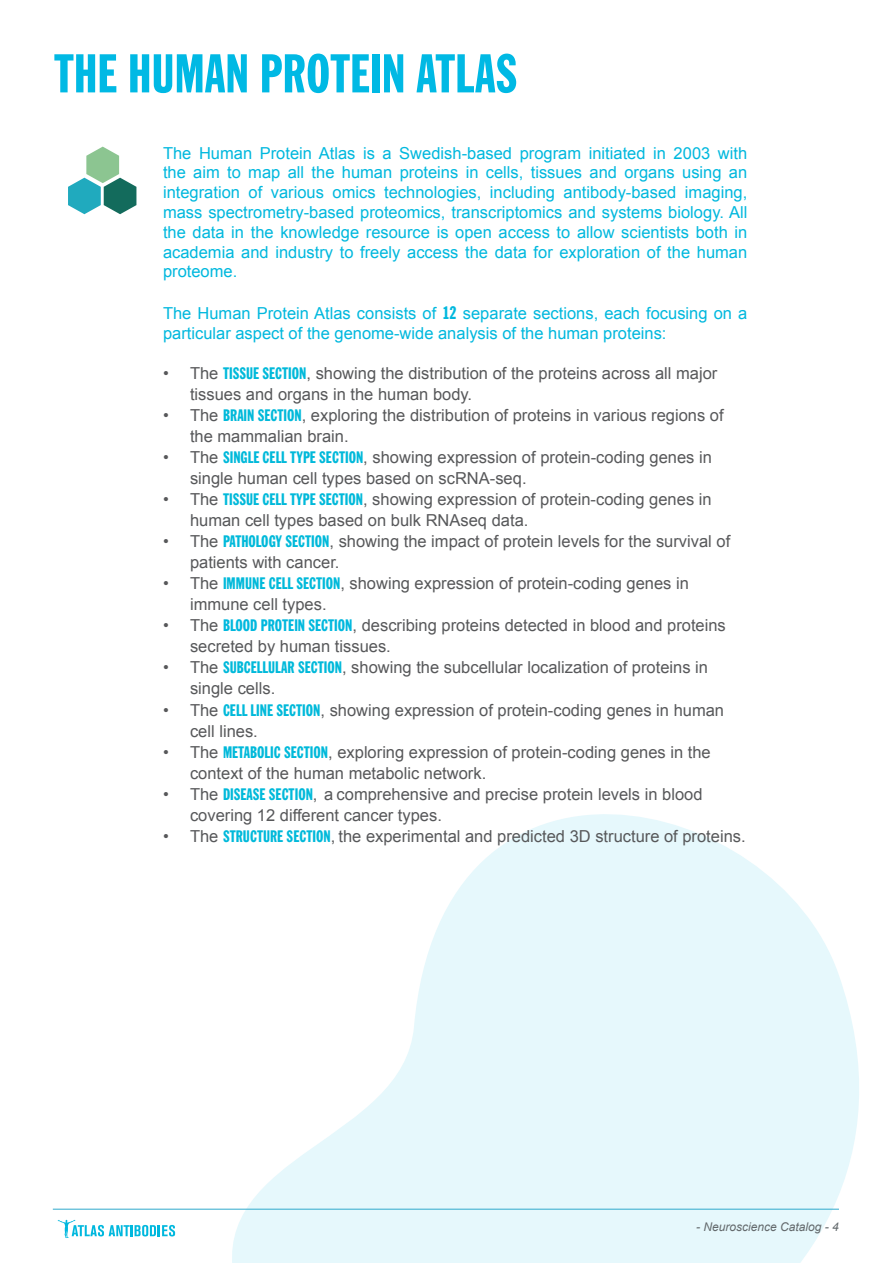
<style>
.page{position:relative;width:893px;height:1263px;background:#fff}
.page>*{position:absolute;margin:0;border:0;box-sizing:border-box;transform-origin:0 0}
.t1{font:extra-condensed 54px "Franklin Gothic BT";color:#00b9e4}
.t2{font:16.5px/21px "Arial";color:#57585a}
.t3{font:16.5px/19.8px "Arial";color:#00b8de;text-align:justify}
.t4{font:italic 12px "Arial";color:#63696c}
.s1{font-family:"Franklin Gothic BT";font-stretch:extra-condensed;font-size:18px}
.s2{font-family:"Franklin Gothic BT";font-stretch:extra-condensed;color:#00b9da}
.s3{font-family:"Franklin Gothic BT";font-stretch:extra-condensed;color:#00b8de}
</style>
<div class="page">
<svg style="left:210px;top:814px;width:649px;height:449px;fill:#e6f8fc"></svg>
<svg style="left:68px;top:147px;width:68px;height:67px"></svg>
<svg style="left:58px;top:1220px;width:117px;height:18px"></svg>
<hr style="left:53px;top:1209px;width:786px;height:1px;background:#30a9cc">
<p class="t1" style="left:54px;top:42px;width:465px">THE HUMAN PROTEIN ATLAS</p>
<p class="t3" style="left:163px;top:143px;width:586px">The Human Protein Atlas is a Swedish-based program initiated in 2003 with the aim to map all the human proteins in cells, tissues and organs using an integration of various omics technologies, including antibody-based imaging, mass spectrometry-based proteomics, transcriptomics and systems biology. All the data in the knowledge resource is open access to allow scientists both in academia and industry to freely access the data for exploration of the human proteome.</p>
<p class="t3" style="left:163px;top:303px;width:586px">The Human Protein Atlas consists of <span class="s1">12</span> separate sections, each focusing on a particular aspect of the genome-wide analysis of the human proteins:</p>
<p class="t2" style="left:190px;top:363px;width:529px;text-indent:-27px">• The <span class="s2">TISSUE SECTION</span>, showing the distribution of the proteins across all major tissues and organs in the human body.</p>
<p class="t2" style="left:190px;top:405px;width:535px;text-indent:-27px">• The <span class="s2">BRAIN SECTION</span>, exploring the distribution of proteins in various regions of the mammalian brain.</p>
<p class="t2" style="left:190px;top:447px;width:523px;text-indent:-27px">• The <span class="s2">SINGLE CELL TYPE SECTION</span>, showing expression of protein-coding genes in single human cell types based on scRNA-seq.</p>
<p class="t2" style="left:190px;top:489px;width:523px;text-indent:-27px">• The <span class="s2">TISSUE CELL TYPE SECTION</span>, showing expression of protein-coding genes in human cell types based on bulk RNAseq data.</p>
<p class="t2" style="left:190px;top:531px;width:542px;text-indent:-27px">• The <span class="s2">PATHOLOGY SECTION</span>, showing the impact of protein levels for the survival of patients with cancer.</p>
<p class="t2" style="left:190px;top:573px;width:500px;text-indent:-27px">• The <span class="s2">IMMUNE CELL SECTION</span>, showing expression of protein-coding genes in immune cell types.</p>
<p class="t2" style="left:190px;top:615px;width:537px;text-indent:-27px">• The <span class="s3">BLOOD PROTEIN SECTION</span>, describing proteins detected in blood and proteins secreted by human tissues.</p>
<p class="t2" style="left:190px;top:657px;width:519px;text-indent:-27px">• The <span class="s2">SUBCELLULAR SECTION</span>, showing the subcellular localization of proteins in single cells.</p>
<p class="t2" style="left:190px;top:699px;width:536px;text-indent:-27px">• The <span class="s2">CELL LINE SECTION</span>, showing expression of protein-coding genes in human cell lines.</p>
<p class="t2" style="left:190px;top:741px;width:522px;text-indent:-27px">• The <span class="s2">METABOLIC SECTION</span>, exploring expression of protein-coding genes in the context of the human metabolic network.</p>
<p class="t2" style="left:190px;top:783px;width:514px;text-indent:-27px">• The <span class="s2">DISEASE SECTION</span>, a comprehensive and precise protein levels in blood covering 12 different cancer types.</p>
<p class="t2" style="left:163px;top:825px;width:584px">• The <span class="s2">STRUCTURE SECTION</span>, the experimental and predicted 3D structure of proteins.</p>
<p class="t4" style="left:696px;top:1219px;width:144px">- Neuroscience Catalog - 4</p>
</div>
